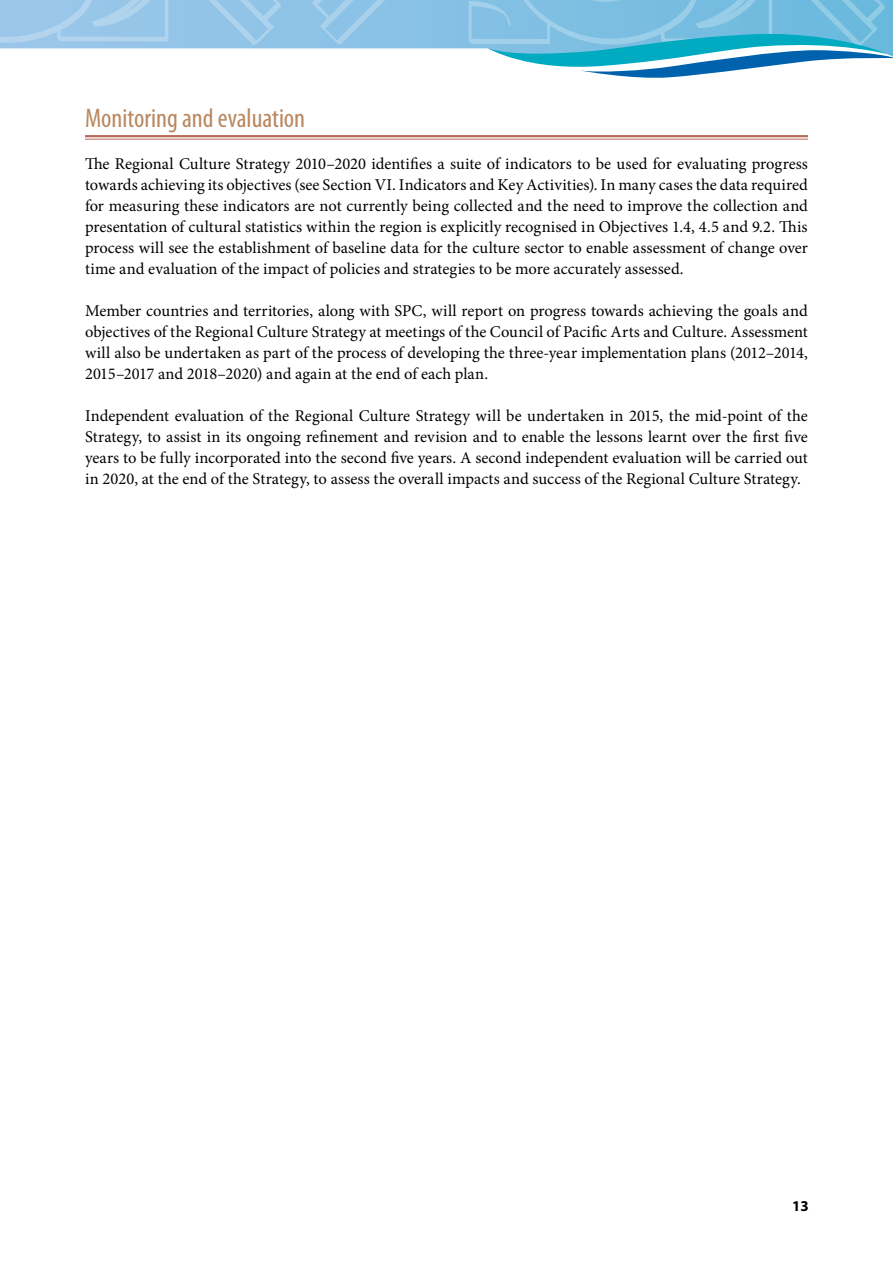
<style>
.page{position:relative;width:893px;height:1263px;background:#fff}
.page>*{position:absolute;margin:0;border:0;box-sizing:border-box;transform-origin:0 0}
.t1{font:condensed 27px "Myriad Pro";color:#b98860}
.t2{font:16.5px/21px "Minion Pro";letter-spacing:.005em;color:#000;text-align:justify}
.t3{font:700 15px "Myriad Pro";color:#000}
</style>
<div class="page">
<svg style="left:0;top:0;width:467px;height:49px;background:#92c5e6"></svg>
<svg style="left:0;top:0;width:282px;height:46px;background:#9ac7e9"></svg>
<svg style="left:312px;top:0;width:118px;height:45px;background:#8dc3e5"></svg>
<svg style="left:467px;top:0;width:426px;height:78px"></svg>
<hr style="left:85px;top:135px;width:723px;height:2px;background:#b96958">
<hr style="left:85px;top:139px;width:723px;height:1px;background:#b96958">
<h1 class="t1" style="left:85px;top:101px;width:222px">Monitoring and evaluation</h1>
<p class="t2" style="left:85px;top:153px;width:724px">The Regional Culture Strategy 2010–2020 identifies a suite of indicators to be used for evaluating progress towards achieving its objectives (see Section VI. Indicators and Key Activities). In many cases the data required for measuring these indicators are not currently being collected and the need to improve the collection and presentation of cultural statistics within the region is explicitly recognised in Objectives 1.4, 4.5 and 9.2. This process will see the establishment of baseline data for the culture sector to enable assessment of change over time and evaluation of the impact of policies and strategies to be more accurately assessed.</p>
<p class="t2" style="left:85px;top:300px;width:724px">Member countries and territories, along with SPC, will report on progress towards achieving the goals and objectives of the Regional Culture Strategy at meetings of the Council of Pacific Arts and Culture. Assessment will also be undertaken as part of the process of developing the three-year implementation plans (2012–2014, 2015–2017 and 2018–2020) and again at the end of each plan.</p>
<p class="t2" style="left:85px;top:405px;width:724px">Independent evaluation of the Regional Culture Strategy will be undertaken in 2015, the mid-point of the Strategy, to assist in its ongoing refinement and revision and to enable the lessons learnt over the first five years to be fully incorporated into the second five years. A second independent evaluation will be carried out in 2020, at the end of the Strategy, to assess the overall impacts and success of the Regional Culture Strategy.</p>
<p class="t3" style="left:792px;top:1196px;width:18px">13</p>
</div>
